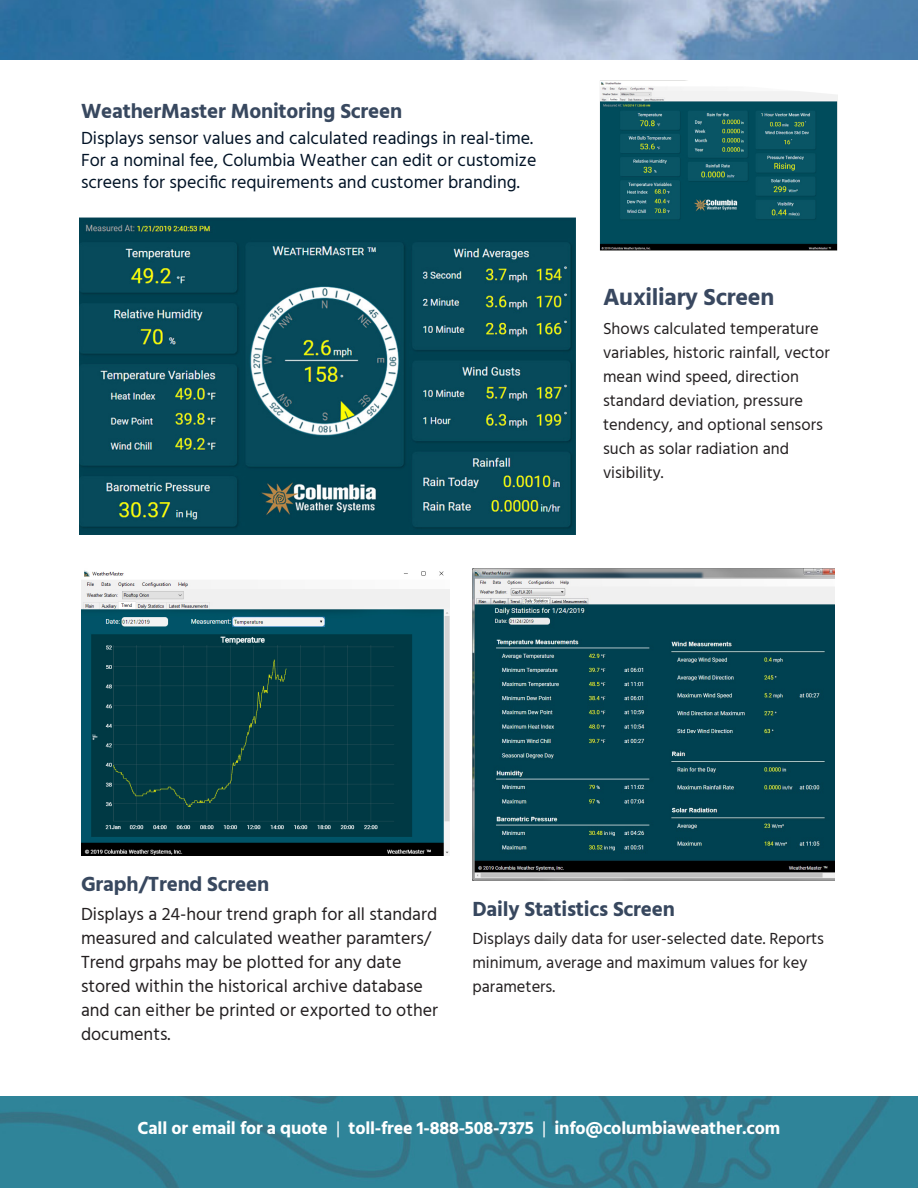
<style>
.page{position:relative;width:918px;height:1188px;background:#fff}
.page>*{position:absolute;margin:0;border:0;box-sizing:border-box;transform-origin:0 0}
.Subhead_1{font:700 24px "Hind";letter-spacing:-.01em;color:#394860}
.Subhead_1-2{font:700 21px "Hind";letter-spacing:-.01em;color:#38485f}
.Subhead_1-3{font:700 21px "Hind";letter-spacing:-.01em;color:#37475e}
.Body_text{font:18px/24px "Hind";color:#231f20}
.Body_text-2{font:18px/21.6px "Hind";color:#021326}
.Subhead_1-4{font:700 18px "Hind";letter-spacing:-.01em;color:#fff}
.Body_text-3{font:16.5px/24px "Hind";color:#231f20}
.s1{font-weight:400}
</style>
<div class="page">
<img style="left:0;top:0;width:918px;height:60px">
<img style="left:0;top:1096px;width:918px;height:92px">
<img style="left:80px;top:218px;width:496px;height:317px">
<img style="left:81px;top:570px;width:368px;height:286px">
<img style="left:600px;top:82px;width:237px;height:169px">
<img style="left:472px;top:568px;width:363px;height:313px">
<p class="Subhead_1-2" style="left:81px;top:99px;width:323px">WeatherMaster Monitoring Screen</p>
<p class="Body_text-2" style="left:81px;top:129px;width:454px">Displays sensor values and calculated readings in real-time.</p>
<p class="Body_text-2" style="left:81px;top:150px;width:457px">For a nominal fee, Columbia Weather can edit or customize screens for specific requirements and customer branding.</p>
<p class="Subhead_1" style="left:603px;top:283px;width:173px">Auxiliary Screen</p>
<p class="Body_text-3" style="left:603px;top:317px;width:228px">Shows calculated temperature variables, historic rainfall, vector mean wind speed, direction standard deviation, pressure tendency, and optional sensors such as solar radiation and visibility.</p>
<p class="Subhead_1-2" style="left:81px;top:872px;width:190px">Graph/Trend Screen</p>
<p class="Body_text" style="left:81px;top:903px;width:358px">Displays a 24-hour trend graph for all standard measured and calculated weather paramters/ Trend grpahs may be plotted for any date stored within the historical archive database and can either be printed or exported to other documents.</p>
<p class="Subhead_1-3" style="left:472px;top:896px;width:204px">Daily Statistics Screen</p>
<p class="Body_text-3" style="left:472px;top:928px;width:353px">Displays daily data for user-selected date. Reports minimum, average and maximum values for key parameters.</p>
<p class="Subhead_1-4" style="left:138px;top:1117px;width:644px">Call or email for a quote <span class="s1">|</span> toll-free 1-888-508-7375 <span class="s1">|</span> info@columbiaweather.com</p>
</div>
